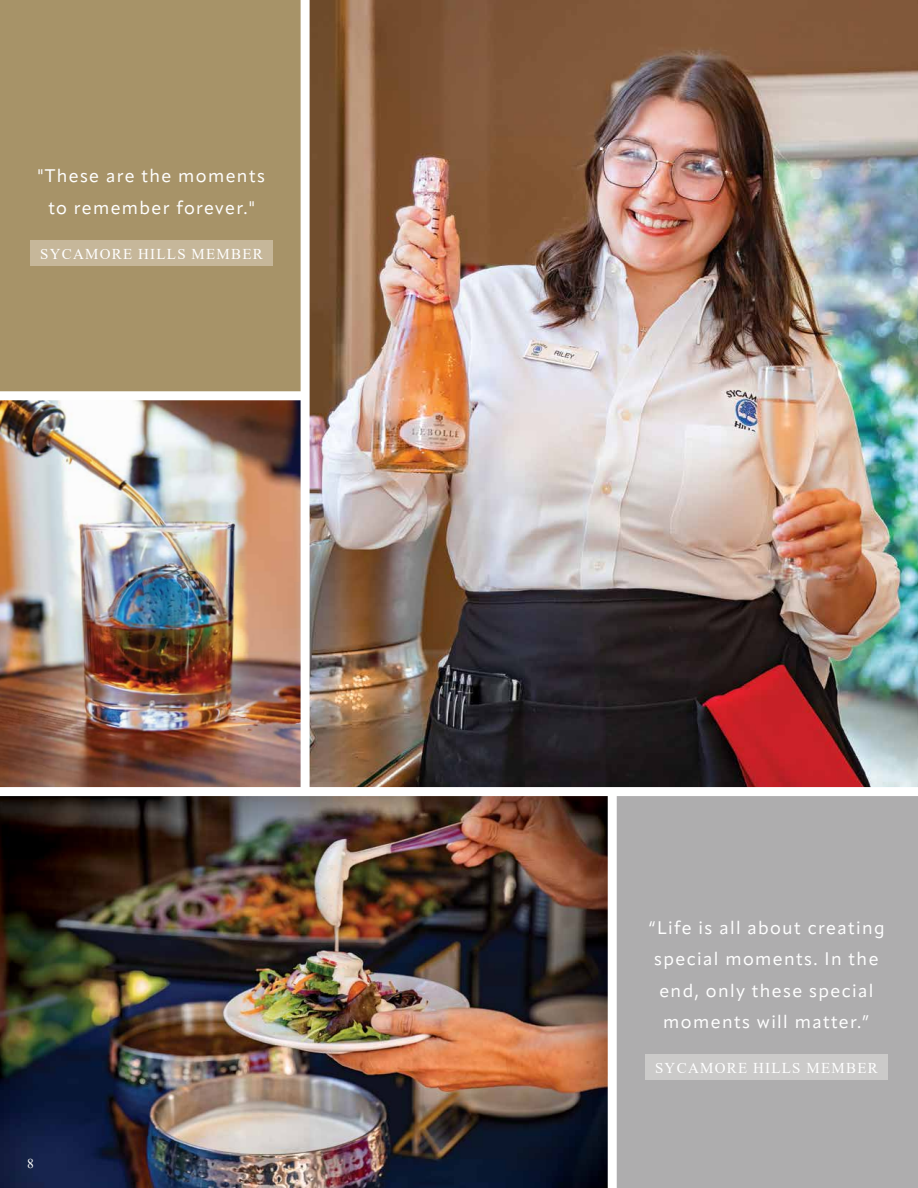
<style>
.page{position:relative;width:918px;height:1188px;background:#fff}
.page>*{position:absolute;margin:0;border:0;box-sizing:border-box;transform-origin:0 0}
.t1{font:18px/31.5px "Apparat";letter-spacing:.075em;color:#fff;text-align:center}
.t2{font:15px "Times New Roman";letter-spacing:.085em;color:#fff}
.t3{font:13.5px "Times New Roman";color:#fff}
</style>
<div class="page">
<img style="left:310px;top:0;width:608px;height:787px">
<img style="left:0;top:400px;width:301px;height:387px">
<div style="left:0;top:0;width:302px;height:397px;background:#a79368"></div>
<div style="left:30px;top:241px;width:243px;height:25px;background:#c6b79a"></div>
<img style="left:0;top:796px;width:608px;height:392px">
<div style="left:616px;top:792px;width:302px;height:396px;background:#aeadae"></div>
<div style="left:0;top:391px;width:306px;height:9px;background:#fff"></div>
<div style="left:0;top:787px;width:918px;height:9px;background:#fff"></div>
<div style="left:301px;top:0;width:9px;height:790px;background:#fff"></div>
<div style="left:608px;top:789px;width:9px;height:399px;background:#fff"></div>
<div style="left:645px;top:1054px;width:243px;height:25px;background:#cbcac9"></div>
<p class="t1" style="left:38px;top:160px;width:229px">"These are the moments to remember forever."</p>
<p class="t2" style="left:40px;top:243px;width:224px">SYCAMORE HILLS MEMBER</p>
<p class="t3" style="left:27px;top:1154px;width:8px">8</p>
<p class="t1" style="left:648px;top:912px;width:238px">“Life is all about creating special moments. In the end, only these special moments will matter.”</p>
<p class="t2" style="left:655px;top:1058px;width:224px">SYCAMORE HILLS MEMBER</p>
</div>
